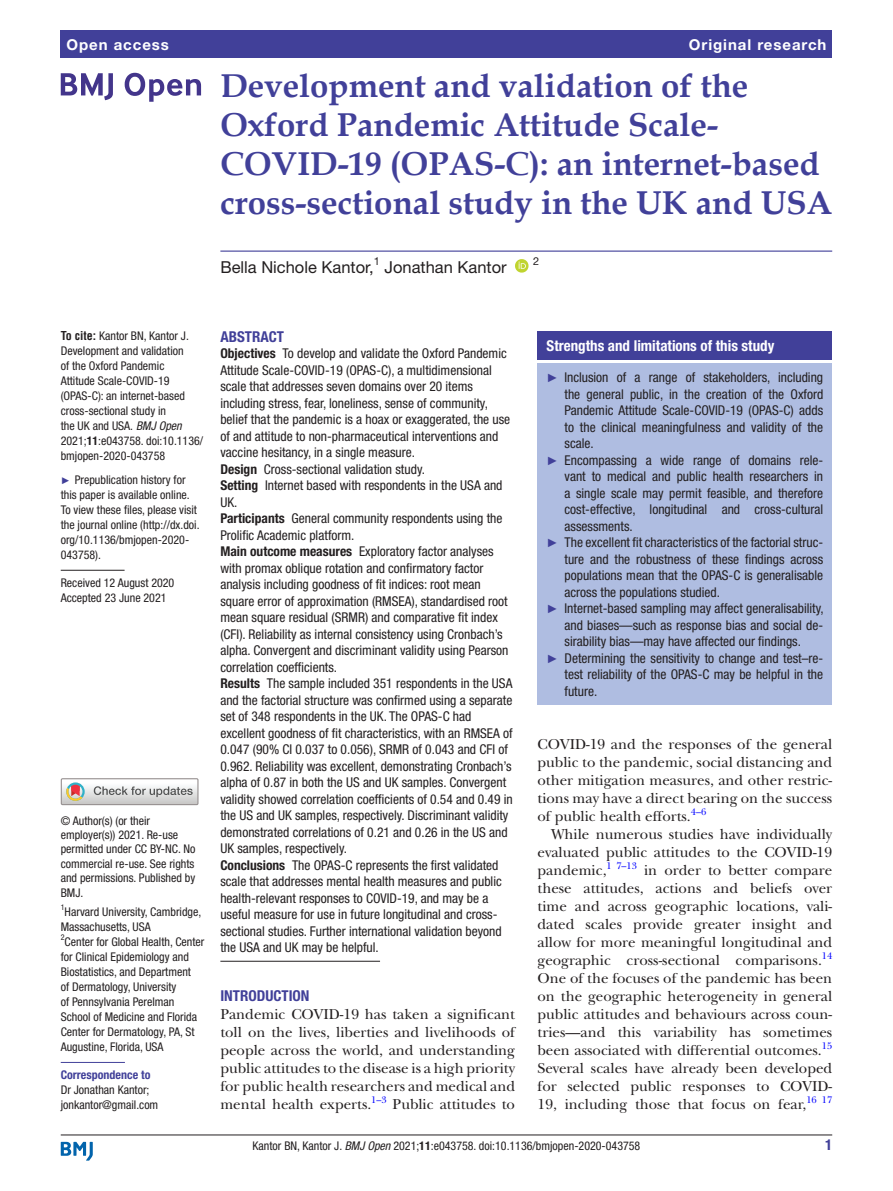
<style>
.page{position:relative;width:893px;height:1191px;background:#fff}
.page>*{position:absolute;margin:0;border:0;box-sizing:border-box;transform-origin:0 0}
.t1{font:700 33px/39px "Book Antiqua";color:#414099}
.t2{font:16.5px "Helvetica Neue LT Std";color:#231f20}
.t3{font:15px/18px "New Baskerville";color:#231f20;text-align:justify}
.t4{font:700 condensed 15px "Helvetica Neue LT Std";color:#fff}
.t5{font:700 15px "Helvetica Neue LT Std";letter-spacing:.065em;color:#fff}
.t6{font:700 condensed 15px "Helvetica Neue LT Std";color:#414099}
.t7{font:condensed 13.5px/16.5px "Helvetica Neue LT Std";color:#231f20}
.t8{font:condensed 12px/15px "Helvetica Neue LT Std";color:#231f20}
.t9{font:700 condensed 12px "Helvetica Neue LT Std";color:#414099}
.t10{font:10.95px "Helvetica Neue LT Std";color:#231f20}
.t11{font:9.9px "New Baskerville";color:#00f}
.t12{font:condensed 7.95px "Helvetica Neue LT Std";color:#231f20}
.s1{font-family:"Helvetica LT Std";font-weight:700}
.s2{font-style:italic}
.s3{font-weight:700}
.s4{font-family:"Arial";font-stretch:normal;font-size:9.75px;color:#414099}
.s5{font-family:"Arial";font-stretch:normal;font-size:12px;color:#414099}
</style>
<div class="page">
<hr style="left:61px;top:1134px;width:771px;height:1px;background:#231f20">
<svg style="left:61px;top:1141px;width:32px;height:19px"></svg>
<div style="left:61px;top:31px;width:771px;height:27px;background:#414099"></div>
<hr style="left:220px;top:250px;width:612px;height:2px;background:#414099">
<svg style="left:515px;top:259px;width:13px;height:14px"></svg>
<hr style="left:61px;top:570px;width:64px;height:1px;background:#231f20">
<hr style="left:61px;top:1062px;width:64px;height:1px;background:#414099">
<svg style="left:61px;top:73px;width:52px;height:27px"></svg>
<svg style="left:125px;top:73px;width:76px;height:29px"></svg>
<div style="left:61px;top:778px;width:138px;height:27px;border:1px solid #969090"></div>
<svg style="left:61px;top:778px;width:137px;height:26px"></svg>
<hr style="left:220px;top:961px;width:160px;height:1px;background:#231f20">
<div style="left:538px;top:331px;width:294px;height:29px;background:#414099"></div>
<div style="left:538px;top:364px;width:294px;height:341px;background:#afbde1"></div>
<p class="t5" style="left:66px;top:35px;width:104px">Open access</p>
<p class="t5" style="left:689px;top:35px;width:139px">Original research</p>
<h1 class="t1" style="left:220px;top:66px;width:613px">Development and validation of the Oxford Pandemic Attitude Scale-COVID-19 (OPAS-C): an internet-based cross-sectional study in the UK and USA</h1>
<p class="t2" style="left:220px;top:257px;width:155px">Bella Nichole Kantor,</p>
<p class="t10" style="left:374px;top:255px;width:8px">1</p>
<p class="t2" style="left:384px;top:257px;width:124px">Jonathan Kantor</p>
<p class="t10" style="left:533px;top:255px;width:8px">2</p>
<p class="t8" style="left:61px;top:328px;width:144px"><span class="s1">To cite:</span> Kantor BN, Kantor J.<br>Development and validation<br>of the Oxford Pandemic<br>Attitude Scale-COVID-19 (OPAS-C): an internet-based cross-sectional study in<br>the UK and USA. <span class="s2">BMJ Open<br></span>2021;<span class="s3">11</span>:e043758. doi:10.1136/ bmjopen-2020-043758</p>
<p class="t8" style="left:61px;top:472px;width:140px"><span class="s4">►</span> Prepublication history for this paper is available online.<br>To view these files, please visit the journal online (http://dx.doi. org/10.1136/bmjopen-2020-<br>043758).</p>
<p class="t8" style="left:61px;top:575px;width:115px">Received 12 August 2020<br>Accepted 23 June 2021</p>
<p class="t8" style="left:61px;top:813px;width:136px;line-height:14.4px">© Author(s) (or their employer(s)) 2021. Re-use permitted under CC BY-NC. No commercial re-use. See rights and permissions. Published by<br>BMJ.</p>
<p class="t12" style="left:61px;top:903px;width:5px">1</p>
<p class="t8" style="left:61px;top:904px;width:142px;text-indent:4px">Harvard University, Cambridge,<br>Massachusetts, USA</p>
<p class="t12" style="left:61px;top:933px;width:5px">2</p>
<p class="t8" style="left:61px;top:934px;width:145px;text-indent:4px">Center for Global Health, Center for Clinical Epidemiology and<br>Biostatistics, and Department<br>of Dermatology, University<br>of Pennsylvania Perelman<br>School of Medicine and Florida<br>Center for Dermatology, PA, St<br>Augustine, Florida, USA</p>
<p class="t9" style="left:61px;top:1067px;width:91px">Correspondence to</p>
<p class="t8" style="left:61px;top:1082px;width:99px">Dr Jonathan Kantor; jonkantor@gmail.com</p>
<p class="t6" style="left:220px;top:327px;width:65px">ABSTRACT</p>
<p class="t7" style="left:220px;top:345px;width:294px"><span class="s3">Objectives</span> To develop and validate the Oxford Pandemic Attitude Scale-COVID-19 (OPAS-C), a multidimensional scale that addresses seven domains over 20 items including stress, fear, loneliness, sense of community, belief that the pandemic is a hoax or exaggerated, the use of and attitude to non-pharmaceutical interventions and vaccine hesitancy, in a single measure.<br><span class="s3">Design</span> Cross-sectional validation study.<br><span class="s3">Setting</span> Internet based with respondents in the USA and UK.<br><span class="s3">Participants</span> General community respondents using the Prolific Academic platform.<br><span class="s3">Main outcome measures</span> Exploratory factor analyses with promax oblique rotation and confirmatory factor analysis including goodness of fit indices: root mean square error of approximation (RMSEA), standardised root mean square residual (SRMR) and comparative fit index (CFI). Reliability as internal consistency using Cronbach’s alpha. Convergent and discriminant validity using Pearson correlation coefficients.<br><span class="s3">Results</span> The sample included 351 respondents in the USA and the factorial structure was confirmed using a separate set of 348 respondents in the UK. The OPAS-C had excellent goodness of fit characteristics, with an RMSEA of 0.047 (90% CI 0.037 to 0.056), SRMR of 0.043 and CFI of 0.962. Reliability was excellent, demonstrating Cronbach’s alpha of 0.87 in both the US and UK samples. Convergent validity showed correlation coefficients of 0.54 and 0.49 in the US and UK samples, respectively. Discriminant validity demonstrated correlations of 0.21 and 0.26 in the US and UK samples, respectively.<br><span class="s3">Conclusions</span> The OPAS-C represents the first validated scale that addresses mental health measures and public health-relevant responses to COVID-19, and may be a useful measure for use in future longitudinal and cross&shy;sectional studies. Further international validation beyond the USA and UK may be helpful.</p>
<p class="t6" style="left:220px;top:987px;width:91px">INTRODUCTION</p>
<p class="t3" style="left:220px;top:1005px;width:296px">Pandemic COVID-19 has taken a significant toll on the lives, liberties and livelihoods of people across the world, and understanding public attitudes to the disease is a high priority for public health researchers and medical and mental health experts.<sup>1–3</sup> Public attitudes to</p>
<p class="t4" style="left:547px;top:336px;width:229px">Strengths and limitations of this study</p>
<p class="t7" style="left:547px;top:369px;width:278px"><span class="s5">►</span> Inclusion of a range of stakeholders, including</p>
<p class="t7" style="left:565px;top:386px;width:260px">the general public, in the creation of the Oxford</p>
<p class="t7" style="left:565px;top:402px;width:260px">Pandemic Attitude Scale-COVID-19 (OPAS-C) adds</p>
<p class="t7" style="left:565px;top:419px;width:260px">to the clinical meaningfulness and validity of the</p>
<p class="t7" style="left:565px;top:435px;width:31px">scale.</p>
<p class="t7" style="left:547px;top:452px;width:278px"><span class="s5">►</span> Encompassing a wide range of domains rele-</p>
<p class="t7" style="left:565px;top:468px;width:260px">vant to medical and public health researchers in</p>
<p class="t7" style="left:565px;top:485px;width:260px">a single scale may permit feasible, and therefore</p>
<p class="t7" style="left:565px;top:501px;width:260px">cost-effective, longitudinal and cross-cultural</p>
<p class="t7" style="left:565px;top:518px;width:70px">assessments.</p>
<p class="t7" style="left:547px;top:534px;width:278px"><span class="s5">►</span> The excellent fit characteristics of the factorial struc-</p>
<p class="t7" style="left:565px;top:551px;width:260px">ture and the robustness of these findings across</p>
<p class="t7" style="left:565px;top:567px;width:260px">populations mean that the OPAS-C is generalisable</p>
<p class="t7" style="left:565px;top:584px;width:157px">across the populations studied.</p>
<p class="t7" style="left:547px;top:600px;width:279px"><span class="s5">►</span> Internet-based sampling may affect generalisability,</p>
<p class="t7" style="left:565px;top:617px;width:260px">and biases—such as response bias and social de-</p>
<p class="t7" style="left:565px;top:633px;width:238px">sirability bias—may have affected our findings.</p>
<p class="t7" style="left:547px;top:650px;width:278px"><span class="s5">►</span> Determining the sensitivity to change and test–re-</p>
<p class="t7" style="left:565px;top:666px;width:260px">test reliability of the OPAS-C may be helpful in the</p>
<p class="t7" style="left:565px;top:683px;width:34px">future.</p>
<p class="t3" style="left:538px;top:735px;width:296px">COVID-19 and the responses of the general public to the pandemic, social distancing and other mitigation measures, and other restric&shy;tions may have a direct bearing on the success of public health efforts.<sup>4–6</sup></p>
<p class="t3" style="left:538px;top:825px;width:296px;text-indent:14px">While numerous studies have individually evaluated public attitudes to the COVID-19 pandemic,</p>
<p class="t11" style="left:607px;top:859px;width:32px">1 7–13</p>
<p class="t3" style="left:538px;top:861px;width:296px;text-indent:107px">in order to better compare these attitudes, actions and beliefs over time and across geographic locations, vali&shy;dated scales provide greater insight and allow for more meaningful longitudinal and geographic cross-sectional comparisons.</p>
<p class="t11" style="left:822px;top:949px;width:12px">14</p>
<p class="t3" style="left:538px;top:969px;width:296px">One of the focuses of the pandemic has been on the geographic heterogeneity in general public attitudes and behaviours across coun&shy;tries—and this variability has sometimes been associated with differential outcomes.<sup>15<br></sup>Several scales have already been developed for selected public responses to COVID-19, including those that focus on fear,</p>
<p class="t11" style="left:806px;top:1093px;width:27px">16 17</p>
<p class="t8" style="left:253px;top:1137px;width:389px">Kantor BN, Kantor J. <span class="s2">BMJ Open</span> 2021;<span class="s3">11</span>:e043758. doi:10.1136/bmjopen-2020-043758</p>
<p class="t6" style="left:825px;top:1135px;width:9px">1</p>
</div>
